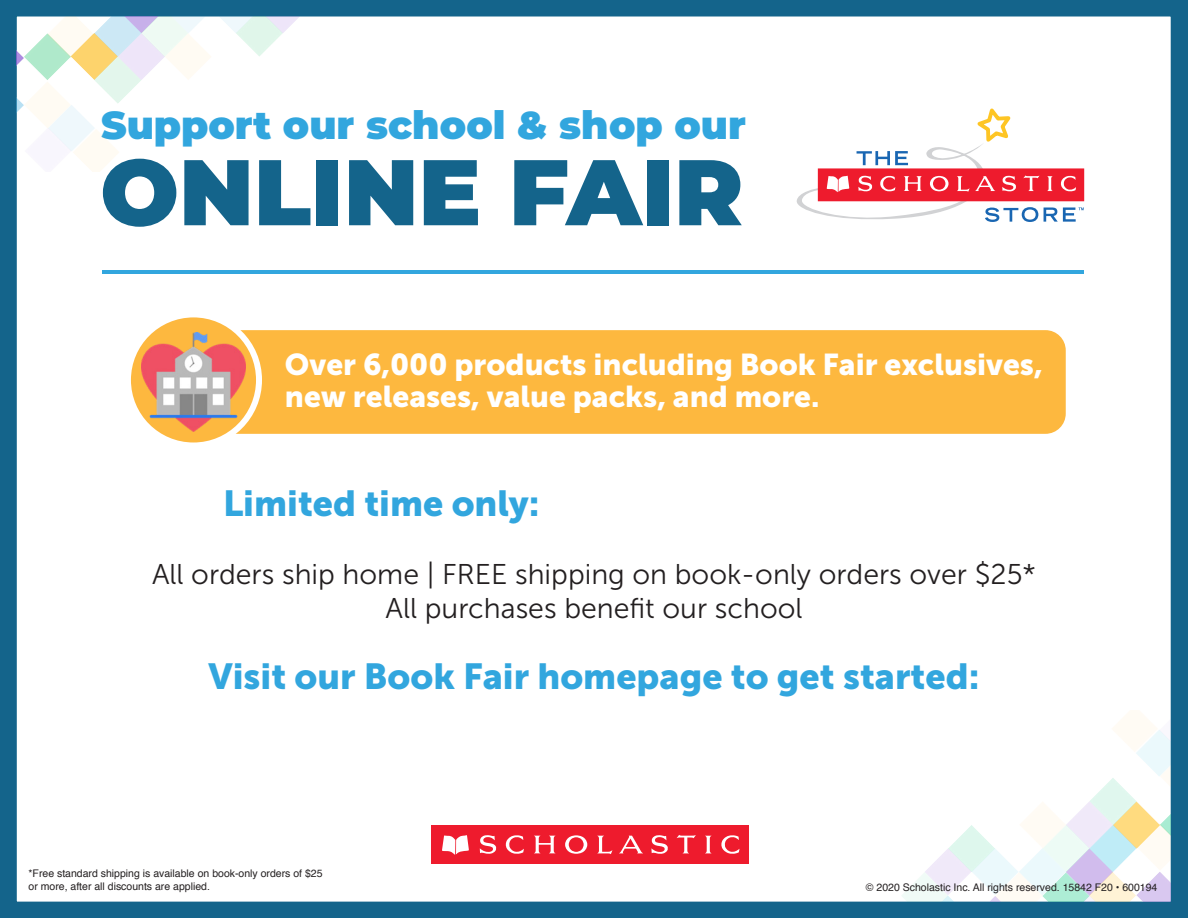
<style>
.page{position:relative;width:1188px;height:918px;background:#14648b}
.page>*{position:absolute;margin:0;border:0;box-sizing:border-box;transform-origin:0 0}
.t1{font:900 93px "Montserrat";color:#14648b}
.t2{font:900 39px "Montserrat";color:#32a6de}
.t3{font:36px "Museo Sans 900";color:#32a6de}
.t4{font:30px "Museo Sans 900";color:#fff}
.t5{font:28.5px "Museo Sans 300";color:#231f20}
.t6{font:10.5px/12.6px "Helvetica";color:#231f20}
</style>
<div class="page">
<div style="left:14px;top:14px;width:1160px;height:891px;background:#fff;border:3px solid #14648b"></div>
<img style="left:901px;top:710px;width:270px;height:192px">
<svg style="left:796px;top:108px;width:288px;height:114px"></svg>
<div style="left:431px;top:825px;width:318px;height:39px;background:#ee1b2d"></div>
<svg style="left:442px;top:835px;width:27px;height:20px"></svg>
<svg style="left:480px;top:835px;width:16px;height:19px"></svg>
<svg style="left:505px;top:835px;width:19px;height:19px"></svg>
<svg style="left:534px;top:836px;width:21px;height:17px"></svg>
<svg style="left:597px;top:836px;width:15px;height:18px"></svg>
<svg style="left:651px;top:835px;width:17px;height:19px"></svg>
<svg style="left:677px;top:835px;width:19px;height:18px"></svg>
<svg style="left:705px;top:836px;width:6px;height:17px"></svg>
<svg style="left:721px;top:835px;width:19px;height:19px"></svg>
<svg style="left:565px;top:835px;width:22px;height:19px"></svg>
<svg style="left:619px;top:836px;width:24px;height:17px"></svg>
<hr style="left:102px;top:270px;width:982px;height:4px;background:#32a6de">
<div style="left:217px;top:330px;width:849px;height:104px;background:#fdb83f;border-radius:20px"></div>
<svg style="left:128px;top:314px;width:131px;height:132px;fill:#fdb83f"></svg>
<div style="left:125px;top:311px;width:137px;height:137px;border:6px solid #fff;border-radius:50%"></div>
<img style="left:17px;top:17px;width:313px;height:154px">
<img style="left:142px;top:333px;width:104px;height:99px">
<p class="t2" style="left:101px;top:96px;width:646px">Support our school &amp; shop our</p>
<p class="t1" style="left:100px;top:122px;width:645px">ONLINE FAIR</p>
<p class="t4" style="left:285px;top:348px;width:759px">Over 6,000 products including Book Fair exclusives,</p>
<p class="t4" style="left:285px;top:379px;width:536px">new releases, value packs, and more.</p>
<p class="t3" style="left:223px;top:483px;width:318px">Limited time only:</p>
<p class="t5" style="left:152px;top:559px;width:885px">All orders ship home | FREE shipping on book-only orders over $25*</p>
<p class="t5" style="left:386px;top:593px;width:418px">All purchases benefit our school</p>
<p class="t3" style="left:208px;top:656px;width:773px">Visit our Book Fair homepage to get started:</p>
<p class="t6" style="left:28px;top:867px;width:296px">*Free standard shipping is available on book-only orders of $25 or more, after all discounts are applied.</p>
<p class="t6" style="left:866px;top:881px;width:293px">© 2020 Scholastic Inc. All rights reserved. 15842 F20 • 600194</p>
</div>
